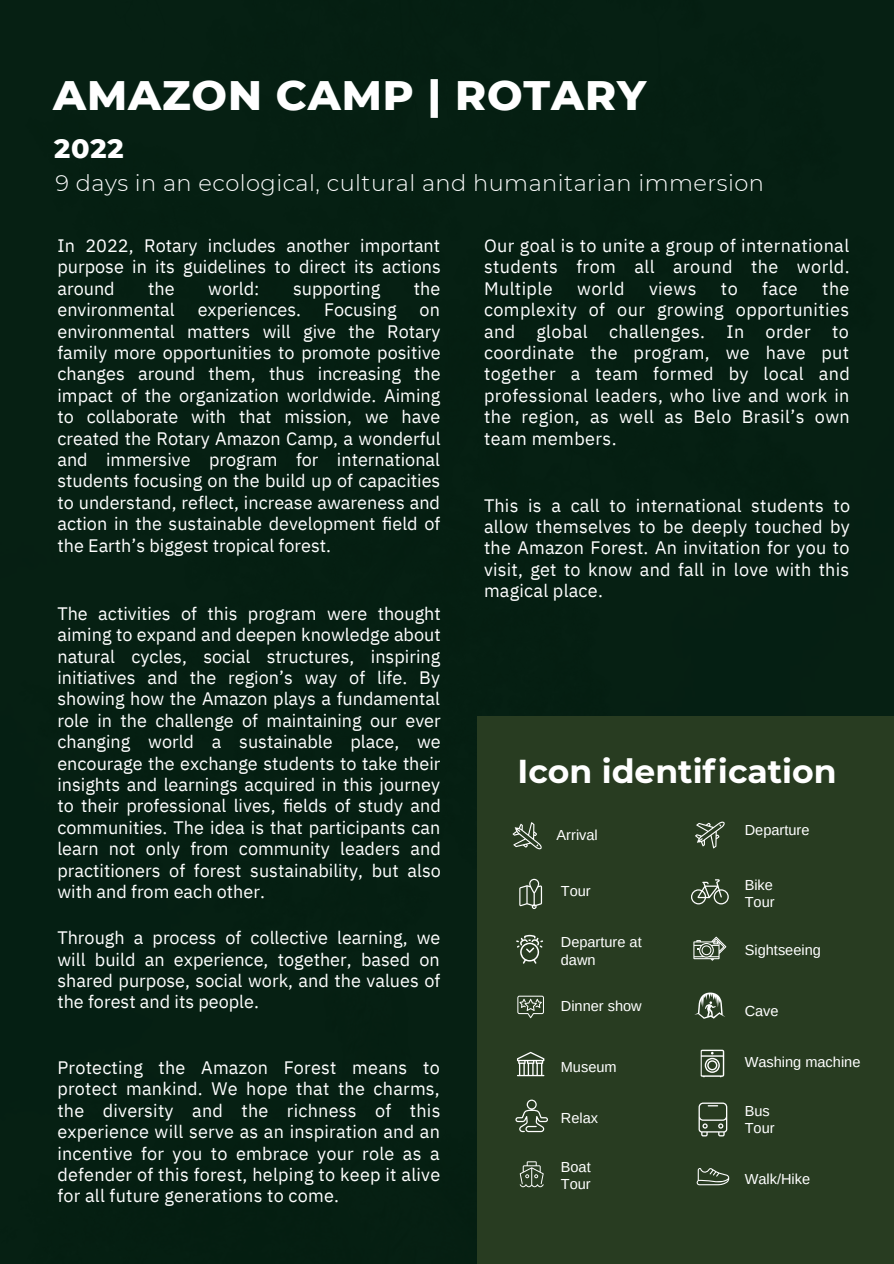
<style>
.page{position:relative;width:894px;height:1264px;background:#fff}
.page>*{position:absolute;margin:0;border:0;box-sizing:border-box;transform-origin:0 0}
.t1{font:800 42px "Montserrat";letter-spacing:.02em;color:#fff}
.t2{font:700 33px "Montserrat";color:#fff}
.t3{font:800 27px "Montserrat";color:#fff}
.t4{font:300 22.5px "Montserrat";letter-spacing:.02em;color:#fff}
.t5{font:18px/21.5px "IBM Plex Sans";color:#fff;text-align:justify}
.t6{font:14.55px/17px "Arimo";color:#fff}
</style>
<div class="page">
<div style="left:0;top:0;width:893px;height:1263px;background:#051f12"></div>
<div style="left:477px;top:716px;width:416px;height:547px;background:#283c21"></div>
<svg style="left:519px;top:1161px;width:24px;height:26px"></svg>
<svg style="left:515px;top:1099px;width:33px;height:33px"></svg>
<svg style="left:696px;top:1168px;width:33px;height:17px"></svg>
<svg style="left:698px;top:1102px;width:29px;height:34px"></svg>
<svg style="left:693px;top:936px;width:33px;height:24px"></svg>
<svg style="left:691px;top:879px;width:37px;height:25px"></svg>
<svg style="left:695px;top:821px;width:30px;height:27px"></svg>
<svg style="left:694px;top:992px;width:31px;height:26px"></svg>
<svg style="left:516px;top:934px;width:27px;height:29px"></svg>
<svg style="left:517px;top:995px;width:27px;height:23px"></svg>
<svg style="left:517px;top:1051px;width:27px;height:25px"></svg>
<svg style="left:519px;top:878px;width:23px;height:31px"></svg>
<svg style="left:512px;top:822px;width:30px;height:27px"></svg>
<svg style="left:700px;top:1049px;width:24px;height:28px"></svg>
<h1 class="t1" style="left:53px;top:70px;width:594px">AMAZON CAMP | ROTARY</h1>
<h3 class="t3" style="left:54px;top:132px;width:71px">2022</h3>
<p class="t4" style="left:55px;top:169px;width:709px">9 days in an ecological, cultural and humanitarian immersion</p>
<p class="t5" style="left:57px;top:234px;width:385px">In 2022, Rotary includes another important purpose in its guidelines to direct its actions around</p>
<p class="t5" style="left:148px;top:277px;width:28px">the</p>
<p class="t5" style="left:208px;top:277px;width:53px">world:</p>
<p class="t5" style="left:293px;top:277px;width:89px">supporting</p>
<p class="t5" style="left:414px;top:277px;width:28px">the</p>
<p class="t5" style="left:57px;top:299px;width:119px">environmental</p>
<p class="t5" style="left:198px;top:299px;width:105px">experiences.</p>
<p class="t5" style="left:324px;top:299px;width:74px">Focusing</p>
<p class="t5" style="left:57px;top:299px;width:384px;text-indent:362px">on environmental matters will give the Rotary family more opportunities to promote positive changes around them, thus increasing the impact of the organization worldwide. Aiming to collaborate with that mission, we have created the Rotary Amazon Camp, a wonderful and immersive program for international students focusing on the build up of capacities to understand, reflect, increase awareness and action in the sustainable development field of the Earth’s biggest tropical forest.</p>
<p class="t5" style="left:57px;top:602px;width:385px">The activities of this program were thought aiming to expand and deepen knowledge about natural cycles, social structures, inspiring initiatives and the region’s way of life. By showing how the Amazon plays a fundamental role in the challenge of maintaining our ever changing world a sustainable place, we encourage the exchange students to take their insights and learnings acquired in this journey to their professional lives, fields of study and communities. The idea is that participants can learn not only from community leaders and practitioners of forest sustainability, but also with and from each other.</p>
<p class="t5" style="left:57px;top:926px;width:384px">Through a process of collective learning, we will build an experience, together, based on shared purpose, social work, and the values of the forest and its people.</p>
<p class="t5" style="left:57px;top:1056px;width:384px">Protecting the Amazon Forest means to protect mankind. We hope that the charms, the diversity and the richness of this experience will serve as an inspiration and an incentive for you to embrace your role as a defender of this forest, helping to keep it alive for all future generations to come.</p>
<p class="t5" style="left:484px;top:234px;width:367px">Our goal is to unite a group of international students from all around the world.<br>Multiple</p>
<p class="t5" style="left:484px;top:277px;width:367px;text-indent:338px">the complexity of our growing opportunities and global challenges. In order to coordinate the program, we have put together a team formed by local and professional leaders, who live and work in the region, as well as Belo Brasil’s own team members.</p>
<p class="t5" style="left:577px;top:277px;width:49px">world</p>
<p class="t5" style="left:648px;top:277px;width:49px">views</p>
<p class="t5" style="left:720px;top:277px;width:18px">to</p>
<p class="t5" style="left:762px;top:277px;width:37px">face</p>
<p class="t5" style="left:484px;top:494px;width:367px">This is a call to international students to allow themselves to be deeply touched by the Amazon Forest. An invitation for you to visit, get to know and fall in love with this magical place.</p>
<h2 class="t2" style="left:517px;top:751px;width:320px">Icon identification</h2>
<p class="t6" style="left:556px;top:826px;width:43px">Arrival</p>
<p class="t6" style="left:560px;top:883px;width:31px">Tour</p>
<p class="t6" style="left:560px;top:933px;width:82px;line-height:18px">Departure at dawn</p>
<p class="t6" style="left:560px;top:997px;width:82px">Dinner show</p>
<p class="t6" style="left:560px;top:1058px;width:57px">Museum</p>
<p class="t6" style="left:560px;top:1109px;width:39px">Relax</p>
<p class="t6" style="left:560px;top:1158px;width:31px">Boat<br>Tour</p>
<p class="t6" style="left:744px;top:821px;width:66px">Departure</p>
<p class="t6" style="left:744px;top:877px;width:31px">Bike<br>Tour</p>
<p class="t6" style="left:744px;top:941px;width:78px">Sightseeing</p>
<p class="t6" style="left:744px;top:1002px;width:35px">Cave</p>
<p class="t6" style="left:744px;top:1053px;width:117px">Washing machine</p>
<p class="t6" style="left:744px;top:1102px;width:31px">Bus<br>Tour</p>
<p class="t6" style="left:744px;top:1170px;width:67px">Walk/Hike</p>
</div>
